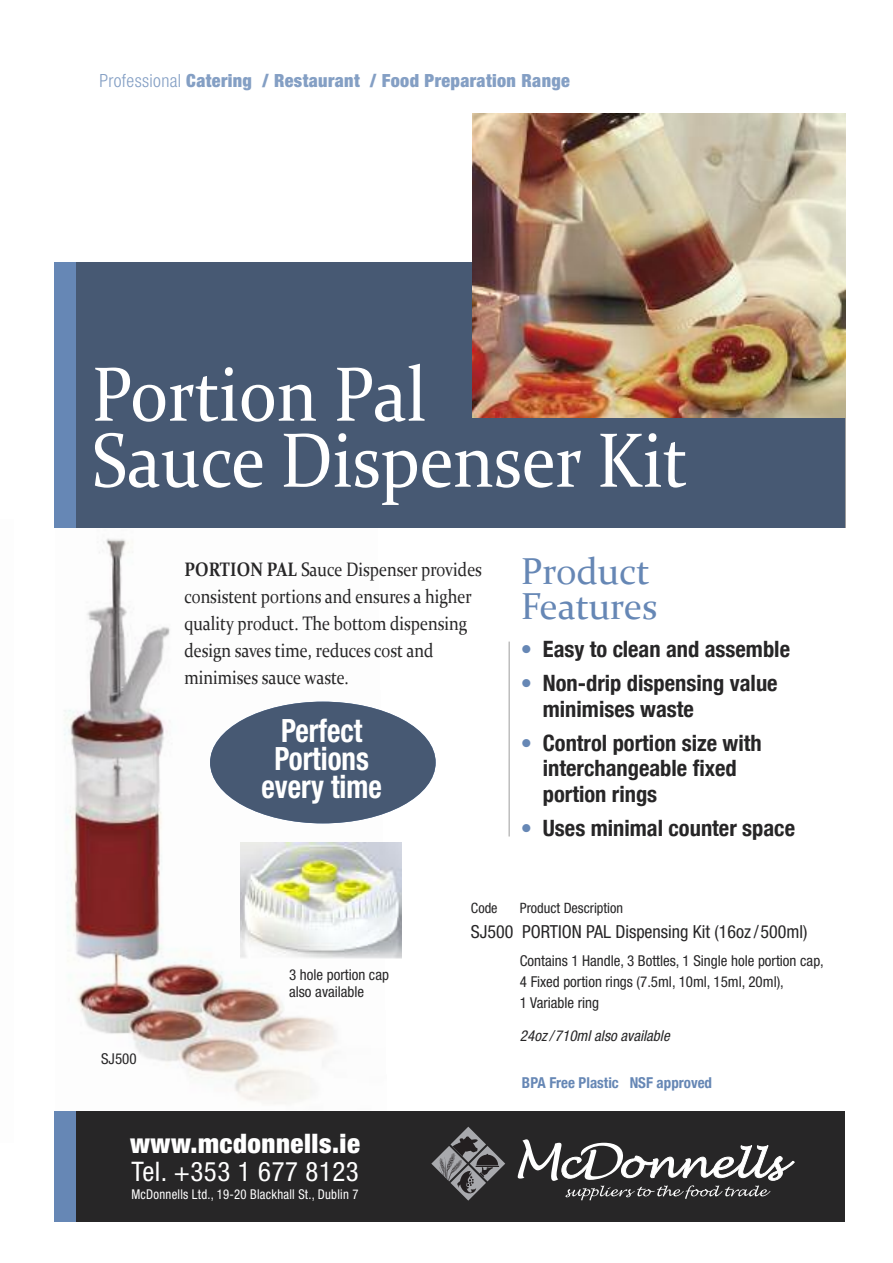
<style>
.page{position:relative;width:893px;height:1263px;background:#fff}
.page>*{position:absolute;margin:0;border:0;box-sizing:border-box;transform-origin:0 0}
.t1{font:77.4px/66px "Constantia";color:#fff;scale:.9 1}
.t2{font:37.5px/34.5px "Constantia";color:#6687b5}
.t3{font:700 condensed 32.1px/27.8px "Helvetica Neue";color:#fff;text-align:center;scale:.9 1}
.t4{font:900 condensed 26.85px "Helvetica Neue";letter-spacing:.02em;color:#fff}
.t5{font:condensed 26.85px "Helvetica Neue";letter-spacing:.02em;color:#fff}
.t6{font:700 condensed 22.5px "Helvetica Neue";color:#272627}
.t7{font:19.5px/27px "Constantia";color:#272627;scale:.85 1}
.t8{font:900 condensed 18.15px "Helvetica Neue";letter-spacing:.02em;color:#849fc4}
.t9{font:condensed 18px "Helvetica Neue";color:#272627}
.t10{font:condensed 15px/21px "Helvetica Neue";color:#272627}
.t11{font:700 condensed 15px "Helvetica Neue";color:#6687b5}
.t12{font:italic condensed 15px "Helvetica Neue";letter-spacing:.005em;color:#272627}
.t13{font:condensed 14.25px "Helvetica Neue";color:#272627}
.t14{font:condensed 13.5px "Helvetica Neue";letter-spacing:.02em;color:#fff;scale:.94 1}
.s1{font-weight:300}
.s2{font-weight:700}
.s3{color:#6687b5}
.s4{color:#fff}
</style>
<div class="page">
<img style="left:54px;top:527px;width:333px;height:577px">
<div style="left:57px;top:1111px;width:788px;height:111px;background:#272627"></div>
<svg style="left:518px;top:1139px;width:277px;height:61px"></svg>
<svg style="left:431px;top:1127px;width:74px;height:73px"></svg>
<div style="left:54px;top:1111px;width:22px;height:111px;background:#6687b5"></div>
<div style="left:54px;top:262px;width:791px;height:265px;background:#475973"></div>
<div style="left:54px;top:262px;width:22px;height:265px;background:#6687b5"></div>
<hr style="left:508px;top:642px;width:2px;height:194px;background:#bebebe">
<img style="left:473px;top:114px;width:372px;height:304px">
<svg style="left:210px;top:702px;width:226px;height:121px"></svg>
<img style="left:240px;top:843px;width:162px;height:115px">
<p class="t8" style="left:99px;top:74px;width:472px"><span class="s1">Professional</span> Catering / Restaurant / Food Preparation Range</p>
<h1 class="t1" style="left:92px;top:361px;width:663px">Portion Pal<br>Sauce Dispenser Kit</h1>
<p class="t7" style="left:184px;top:556px;width:352px"><span class="s2">PORTION PAL</span> Sauce Dispenser provides consistent portions and ensures a higher quality product. The bottom dispensing design saves time, reduces cost and minimises sauce waste.</p>
<h3 class="t3" style="left:262px;top:719px;width:135px">Perfect<br>Portions every time</h3>
<h2 class="t2" style="left:521px;top:554px;width:138px">Product<br>Features</h2>
<p class="t6" style="left:521px;top:636px;width:271px"><span class="s3">•</span> Easy to clean and assemble</p>
<p class="t6" style="left:521px;top:670px;width:258px"><span class="s3">•</span> Non-drip dispensing value</p>
<p class="t6" style="left:521px;top:695px;width:175px"><span class="s4">•</span> minimises waste</p>
<p class="t6" style="left:521px;top:729px;width:242px"><span class="s3">•</span> Control portion size with</p>
<p class="t6" style="left:521px;top:755px;width:218px"><span class="s4">•</span> interchangeable fixed</p>
<p class="t6" style="left:521px;top:780px;width:138px"><span class="s4">•</span> portion rings</p>
<p class="t6" style="left:521px;top:814px;width:276px"><span class="s3">•</span> Uses minimal counter space</p>
<p class="t10" style="left:101px;top:1050px;width:37px">SJ500</p>
<p class="t10" style="left:289px;top:968px;width:101px;line-height:16.5px">3 hole portion cap also available</p>
<h3 class="t4" style="left:130px;top:1133px;width:231px">www.mcdonnells.ie</h3>
<h3 class="t5" style="left:131px;top:1162px;width:229px">Tel. +353 1 677 8123</h3>
<p class="t14" style="left:131px;top:1189px;width:243px">McDonnells Ltd., 19-20 Blackhall St., Dublin 7</p>
<p class="t13" style="left:471px;top:903px;width:28px">Code</p>
<p class="t13" style="left:520px;top:903px;width:105px">Product Description</p>
<p class="t9" style="left:471px;top:925px;width:338px">SJ500 PORTION PAL Dispensing Kit (16oz/500ml)</p>
<p class="t10" style="left:520px;top:951px;width:305px">Contains 1 Handle, 3 Bottles, 1 Single hole portion cap,<br>4 Fixed portion rings (7.5ml, 10ml, 15ml, 20ml),<br>1 Variable ring</p>
<p class="t12" style="left:520px;top:1030px;width:151px">24oz/710ml also available</p>
<p class="t11" style="left:522px;top:1074px;width:192px">BPA Free Plastic NSF approved</p>
</div>
